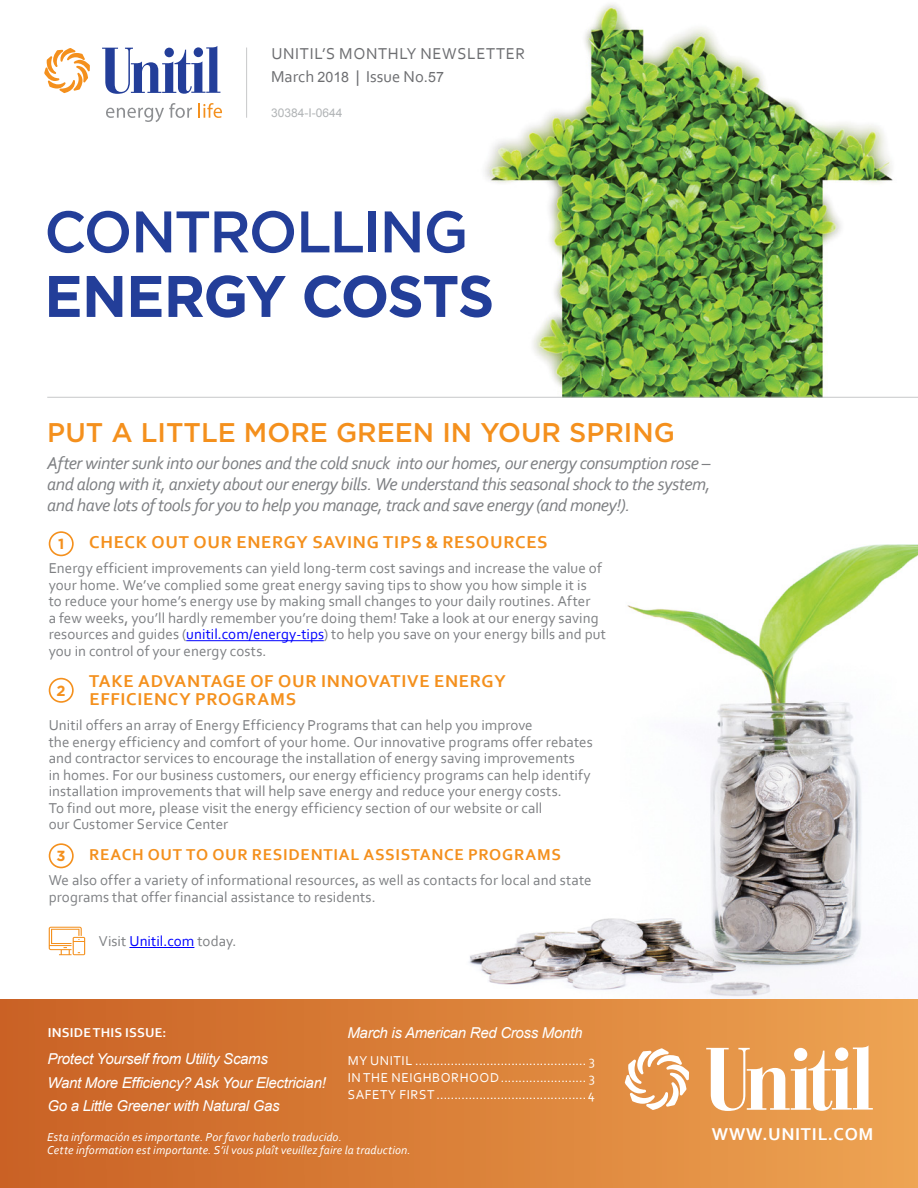
<style>
.page{position:relative;width:918px;height:1188px;background:#fff}
.page>*{position:absolute;margin:0;border:0;box-sizing:border-box;transform-origin:0 0}
.t1{font:500 58.5px "Gotham";letter-spacing:-.035em;color:#233e99}
.t2{font:700 58.5px "Gotham";letter-spacing:-.03em;color:#233e99}
.t3{font:500 27px "Gotham";color:#f4901d}
.t4{font:italic 18px/21px "Corbel";letter-spacing:-.025em;color:#7e8083;text-align:justify}
.t5{font:700 18px/18px "Corbel";letter-spacing:.04em;color:#f4901d}
.t6{font:700 18px "Corbel";letter-spacing:.04em;color:#fff}
.t7{font:16.5px/22.5px "Corbel";letter-spacing:.04em;color:#6d6e71}
.t8{font:700 16.5px "Corbel";letter-spacing:.045em;color:#f4901d}
.t9{font:15px/16.5px "Corbel";letter-spacing:.005em;color:#7e8083}
.t10{font:italic 15px/23.1px "Arial";letter-spacing:-.02em;color:#fff}
.t11{font:700 14.7px "Gotham";color:#f4901d}
.t12{font:13.5px/17.1px "Corbel";letter-spacing:.04em;color:#fff;text-align:justify}
.t13{font:700 13.5px "Corbel";letter-spacing:.02em;color:#fff}
.t14{font:italic 12px/13.5px "Corbel";letter-spacing:.01em;color:#fff}
.t15{font:12px "Arial";color:#b1b4b6}
.s1{font-family:"Arial";font-size:14.25px}
.s2{color:#00f}
</style>
<div class="page">
<hr style="left:246px;top:48px;width:1px;height:70px;background:#c7c8ca">
<svg style="left:44px;top:48px;width:46px;height:45px"></svg>
<svg style="left:102px;top:46px;width:118px;height:48px"></svg>
<svg style="left:106px;top:103px;width:86px;height:19px"></svg>
<svg style="left:199px;top:103px;width:23px;height:15px"></svg>
<img style="left:436px;top:4px;width:482px;height:393px">
<div style="left:0;top:999px;width:918px;height:189px;background:linear-gradient(to right,#c96023,#eda352)"></div>
<svg style="left:625px;top:1048px;width:64px;height:62px"></svg>
<svg style="left:706px;top:1045px;width:167px;height:66px"></svg>
<hr style="left:47px;top:397px;width:871px;height:1px;background:#c7c8ca">
<hr style="left:186px;top:640px;width:138px;height:1px;background:#00f">
<hr style="left:129px;top:947px;width:65px;height:1px;background:#00f">
<div style="left:49px;top:531px;width:25px;height:25px;border:2px solid #f4901d;border-radius:50%"></div>
<div style="left:49px;top:678px;width:25px;height:25px;border:2px solid #f4901d;border-radius:50%"></div>
<div style="left:49px;top:843px;width:25px;height:25px;border:2px solid #f4901d;border-radius:50%"></div>
<svg style="left:49px;top:927px;width:36px;height:28px"></svg>
<img style="left:469px;top:544px;width:449px;height:453px">
<p class="t7" style="left:271px;top:42px;width:256px">UNITIL’S MONTHLY NEWSLETTER<br>March <span class="s1">2018</span> | Issue No.<span class="s1">57</span></p>
<p class="t15" style="left:271px;top:105px;width:73px">30384-I-0644</p>
<h1 class="t1" style="left:44px;top:193px;width:426px">CONTROLLING</h1>
<h1 class="t2" style="left:44px;top:262px;width:452px">ENERGY COSTS</h1>
<h2 class="t3" style="left:47px;top:415px;width:629px">PUT A LITTLE MORE GREEN IN YOUR SPRING</h2>
<p class="t4" style="left:47px;top:453px;width:665px">After winter sunk into our bones and the cold snuck into our homes, our energy consumption rose – and along with it, anxiety about our energy bills. We understand this seasonal shock to the system, and have lots of tools for you to help you manage, track and save energy (and money!).</p>
<p class="t11" style="left:58px;top:535px;width:8px">1</p>
<p class="t5" style="left:89px;top:533px;width:460px">CHECK OUT OUR ENERGY SAVING TIPS &amp; RESOURCES</p>
<p class="t9" style="left:49px;top:560px;width:559px">Energy efficient improvements can yield long-term cost savings and increase the value of your home. We’ve complied some great energy saving tips to show you how simple it is<br>to reduce your home’s energy use by making small changes to your daily routines. After<br>a few weeks, you’ll hardly remember you’re doing them! Take a look at our energy saving resources and guides (<span class="s2">unitil.com/energy-tips</span>) to help you save on your energy bills and put you in control of your energy costs.</p>
<p class="t11" style="left:57px;top:682px;width:11px">2</p>
<p class="t5" style="left:89px;top:672px;width:418px">TAKE ADVANTAGE OF OUR INNOVATIVE ENERGY<br>EFFICIENCY PROGRAMS</p>
<p class="t9" style="left:49px;top:716px;width:546px">Unitil offers an array of Energy Efficiency Programs that can help you improve<br>the energy efficiency and comfort of your home. Our innovative programs offer rebates and contractor services to encourage the installation of energy saving improvements<br>in homes. For our business customers, our energy efficiency programs can help identify installation improvements that will help save energy and reduce your energy costs.<br>To find out more, please visit the energy efficiency section of our website or call<br>our Customer Service Center</p>
<p class="t11" style="left:57px;top:847px;width:11px">3</p>
<p class="t8" style="left:89px;top:845px;width:473px">REACH OUT TO OUR RESIDENTIAL ASSISTANCE PROGRAMS</p>
<p class="t9" style="left:49px;top:872px;width:544px">We also offer a variety of informational resources, as well as contacts for local and state programs that offer financial assistance to residents.</p>
<p class="t9" style="left:99px;top:933px;width:139px">Visit <span class="s2">Unitil.com</span> today.</p>
<p class="t13" style="left:48px;top:1024px;width:120px">INSIDE THIS ISSUE:</p>
<p class="t10" style="left:48px;top:1048px;width:280px">Protect Yourself from Utility Scams<br>Want More Efficiency? Ask Your Electrician!<br>Go a Little Greener with Natural Gas</p>
<p class="t10" style="left:347px;top:1021px;width:236px">March is American Red Cross Month</p>
<p class="t12" style="left:348px;top:1051px;width:249px">MY UNITIL ................................................ 3<br>IN THE NEIGHBORHOOD........................ 3<br>SAFETY FIRST ..........................................4</p>
<p class="t14" style="left:47px;top:1129px;width:365px">Esta información es importante. Por favor haberlo traducido.<br>Cette information est importante. S’il vous plaît veuillez faire la traduction.</p>
<p class="t6" style="left:712px;top:1123px;width:163px">WWW.UNITIL.COM</p>
</div>
